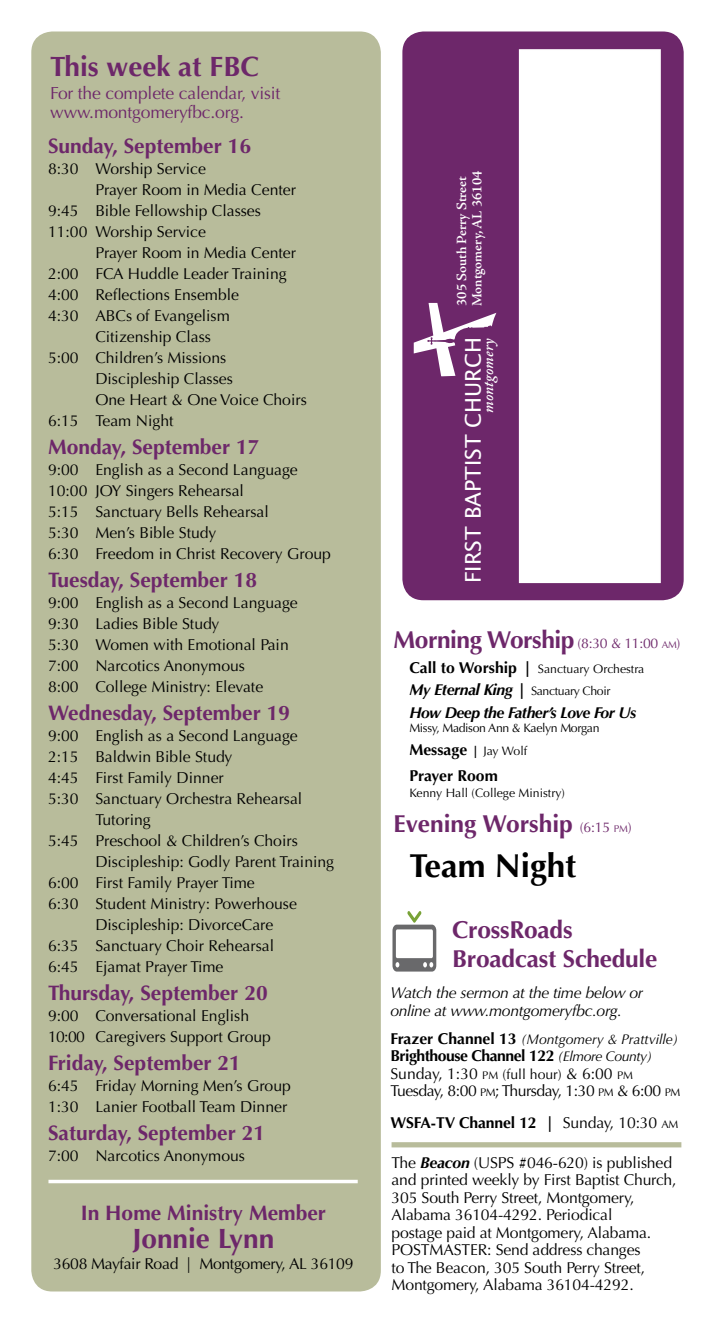
<style>
.page{position:relative;width:715px;height:1323px;background:#fff}
.page>*{position:absolute;margin:0;border:0;box-sizing:border-box;transform-origin:0 0}
.t1{font:700 33.25px "Optima";color:#000}
.t2{font:700 28px "Optima";color:#6d276a}
.t3{font:700 24.5px/29.4px "Optima";letter-spacing:-.01em;color:#6d276a}
.t4{font:21.7px "Lucida Sans";color:#fff}
.t5{font:700 21px "Optima";color:#6d276a}
.t6{font:17.5px/19.2px "Optima";letter-spacing:-.01em;color:#6d276a}
.t7{font:15.75px/21px "Optima";color:#000}
.t8{font:15.75px/17.5px "Optima";letter-spacing:-.03em;color:#000}
.t9{font:italic 15.75px/17.5px "Optima";letter-spacing:-.02em;color:#000}
.t10{font:700 15.75px/26.2px "Optima";letter-spacing:-.01em;color:#000}
.t11{font:italic 700 15.75px/22.8px "Optima";letter-spacing:-.03em;color:#000}
.t12{font:15.75px "Optima";letter-spacing:-.02em;color:#000}
.t13{font:italic 600 15.22px "Adobe Caslon Pro";color:#fff}
.t14{font:600 14.17px/15.6px "Adobe Jenson Pro";letter-spacing:-.005em;color:#fff}
.t15{font:italic 14px "Optima";color:#000}
.t16{font:12.25px "Optima";color:#000}
.t17{font:12.25px "Optima";letter-spacing:-.03em;color:#000}
.s1{font-weight:700;font-style:italic}
.s2{font-weight:400;font-size:14px}
.s3{font-weight:400;font-size:9.8px}
.s4{font-weight:700;font-size:15.75px}
.s5{font-weight:700;font-style:italic;font-size:15.75px}
.s6{font-weight:400;font-style:normal;font-size:12.25px}
.s7{font-style:italic;font-size:12.25px}
.s8{font-weight:400;font-size:12.25px}
.s9{font-weight:700;font-style:normal;font-size:15.75px}
.s10{font-weight:700}
.s11{font-style:italic;font-size:14px}
.s12{font-size:11.03px}
.s13{font-size:14px}
.s14{font-style:inherit}
.s15{font-weight:400}
.s16{font-weight:400;font-size:11.03px}
</style>
<div class="page">
<div style="left:31px;top:32px;width:349px;height:1260px;background:#b8bc9b;border-radius:21px"></div>
<hr style="left:48px;top:1180px;width:309px;height:3px;background:#fff">
<div style="left:391px;top:1142px;width:289px;height:5px;background:#b8bc9b"></div>
<div style="left:402px;top:32px;width:281px;height:568px;background:#6d276a;border-radius:21px"></div>
<div style="left:518px;top:49px;width:142px;height:534px;background:#fff;border:2px solid #fff"></div>
<svg style="left:413px;top:303px;width:83px;height:73px"></svg>
<svg style="left:392px;top:911px;width:44px;height:61px"></svg>
<h2 class="t2" style="left:50px;top:50px;width:210px">This week at FBC</h2>
<p class="t6" style="left:50px;top:83px;width:231px">For the complete calendar, visit www.montgomeryfbc.org.</p>
<h3 class="t5" style="left:48px;top:133px;width:204px">Sunday, September 16</h3>
<p class="t7" style="left:48px;top:158px;width:159px">8:30 Worship Service</p>
<p class="t7" style="left:95px;top:179px;width:202px">Prayer Room in Media Center</p>
<p class="t7" style="left:48px;top:200px;width:214px">9:45 Bible Fellowship Classes</p>
<p class="t7" style="left:48px;top:221px;width:159px">11:00 Worship Service</p>
<p class="t7" style="left:95px;top:242px;width:202px">Prayer Room in Media Center</p>
<p class="t7" style="left:48px;top:263px;width:240px">2:00 FCA Huddle Leader Training</p>
<p class="t7" style="left:48px;top:284px;width:192px">4:00 Reflections Ensemble</p>
<p class="t7" style="left:48px;top:305px;width:183px">4:30 ABCs of Evangelism</p>
<p class="t7" style="left:95px;top:326px;width:117px">Citizenship Class</p>
<p class="t7" style="left:48px;top:347px;width:179px">5:00 Children’s Missions</p>
<p class="t7" style="left:95px;top:368px;width:139px">Discipleship Classes</p>
<p class="t7" style="left:95px;top:389px;width:213px">One Heart &amp; One Voice Choirs</p>
<p class="t7" style="left:48px;top:410px;width:127px">6:15 Team Night</p>
<h3 class="t5" style="left:48px;top:434px;width:213px">Monday, September 17</h3>
<p class="t7" style="left:48px;top:459px;width:284px">9:00 English as a Second Language<br>10:00 JOY Singers Rehearsal<br>5:15 Sanctuary Bells Rehearsal<br>5:30 Men’s Bible Study<br>6:30 Freedom in Christ Recovery Group</p>
<h3 class="t5" style="left:48px;top:567px;width:210px">Tuesday, September 18</h3>
<p class="t7" style="left:48px;top:592px;width:251px">9:00 English as a Second Language<br>9:30 Ladies Bible Study<br>5:30 Women with Emotional Pain<br>7:00 Narcotics Anonymous<br>8:00 College Ministry: Elevate</p>
<h3 class="t5" style="left:48px;top:700px;width:243px">Wednesday, September 19</h3>
<p class="t7" style="left:48px;top:725px;width:251px">9:00 English as a Second Language</p>
<p class="t7" style="left:48px;top:746px;width:186px">2:15 Baldwin Bible Study</p>
<p class="t7" style="left:48px;top:767px;width:177px">4:45 First Family Dinner</p>
<p class="t7" style="left:48px;top:788px;width:255px">5:30 Sanctuary Orchestra Rehearsal</p>
<p class="t7" style="left:95px;top:809px;width:57px">Tutoring</p>
<p class="t7" style="left:48px;top:830px;width:251px">5:45 Preschool &amp; Children’s Choirs</p>
<p class="t7" style="left:95px;top:851px;width:240px">Discipleship: Godly Parent Training</p>
<p class="t7" style="left:48px;top:872px;width:208px">6:00 First Family Prayer Time</p>
<p class="t7" style="left:48px;top:893px;width:250px">6:30 Student Ministry: Powerhouse</p>
<p class="t7" style="left:95px;top:914px;width:179px">Discipleship: DivorceCare</p>
<p class="t7" style="left:48px;top:935px;width:227px">6:35 Sanctuary Choir Rehearsal</p>
<p class="t7" style="left:48px;top:956px;width:177px">6:45 Ejamat Prayer Time</p>
<h3 class="t5" style="left:48px;top:980px;width:221px">Thursday, September 20</h3>
<p class="t7" style="left:48px;top:1005px;width:224px">9:00 Conversational English<br>10:00 Caregivers Support Group</p>
<h3 class="t5" style="left:48px;top:1050px;width:194px">Friday, September 21</h3>
<p class="t7" style="left:48px;top:1075px;width:244px">6:45 Friday Morning Men’s Group<br>1:30 Lanier Football Team Dinner</p>
<h3 class="t5" style="left:48px;top:1120px;width:218px">Saturday, September 21</h3>
<p class="t7" style="left:48px;top:1145px;width:198px">7:00 Narcotics Anonymous</p>
<p class="t7" style="left:391px;top:1154px;width:286px;line-height:17.5px">The <span class="s1">Beacon</span> (USPS #046-620) is published and printed weekly by First Baptist Church, 305 South Perry Street, Montgomery, Alabama 36104-4292. Periodical<br>postage paid at Montgomery, Alabama.<br>POSTMASTER: Send address changes<br>to The Beacon, 305 South Perry Street, Montgomery, Alabama 36104-4292.</p>
<p class="t14" style="left:454px;top:306px;width:137px;rotate:-90deg">305 South Perry Street<br>Montgomery, AL 36104</p>
<h3 class="t4" style="left:460px;top:583px;width:248px;rotate:-90deg">FIRST BAPTIST CHURCH</h3>
<p class="t13" style="left:478px;top:413px;width:77px;rotate:-90deg">montgomery</p>
<h3 class="t3" style="left:393px;top:625px;width:288px">Morning Worship <span class="s2">(8:30 &amp; 11:00</span> <span class="s3">AM</span><span class="s2">)</span></h3>
<p class="t16" style="left:409px;top:661px;width:236px"><span class="s4">Call to Worship</span> <span class="s5">|</span> Sanctuary Orchestra</p>
<p class="t11" style="left:409px;top:679px;width:228px">My Eternal King | <span class="s6">Sanctuary Choir<br></span>How Deep the Father’s Love For Us</p>
<p class="t17" style="left:409px;top:721px;width:191px">Missy, Madison Ann &amp; Kaelyn Morgan</p>
<p class="t10" style="left:409px;top:737px;width:119px">Message <span class="s7">|</span> <span class="s8">Jay Wolf<br></span>Prayer Room</p>
<p class="t16" style="left:409px;top:786px;width:157px">Kenny Hall (College Ministry)</p>
<h3 class="t3" style="left:393px;top:809px;width:239px">Evening Worship <span class="s2">(6:15</span> <span class="s3">PM</span><span class="s2">)</span></h3>
<h1 class="t1" style="left:409px;top:847px;width:168px">Team Night</h1>
<h3 class="t3" style="left:451px;top:915px;width:207px">CrossRoads<br>Broadcast Schedule</h3>
<p class="t9" style="left:390px;top:984px;width:254px">Watch the sermon at the time below or online at www.montgomeryfbc.org.</p>
<p class="t15" style="left:390px;top:1031px;width:289px"><span class="s9">Frazer Channel 13</span> (Montgomery &amp; Prattville)</p>
<p class="t8" style="left:390px;top:1048px;width:291px"><span class="s10">Brighthouse Channel 122</span> <span class="s11">(Elmore County)<br></span>Sunday, 1:30 <span class="s12">PM</span> <span class="s13">(full hour)</span> &amp; 6:00 <span class="s12">PM<br></span>Tuesday, 8:00 <span class="s12">PM</span><span class="s14">;</span> Thursday, 1:30 <span class="s12">PM</span> &amp; 6:00 <span class="s12">PM</span></p>
<p class="t10" style="left:390px;top:1109px;width:289px">WSFA-TV Channel 12 | <span class="s15">Sunday, 10:30</span> <span class="s16">AM</span></p>
<h3 class="t5" style="left:81px;top:1200px;width:247px">In Home Ministry Member</h3>
<h2 class="t2" style="left:132px;top:1222px;width:143px">Jonnie Lynn</h2>
<p class="t12" style="left:53px;top:1254px;width:301px">3608 Mayfair Road | Montgomery, AL 36109</p>
</div>
